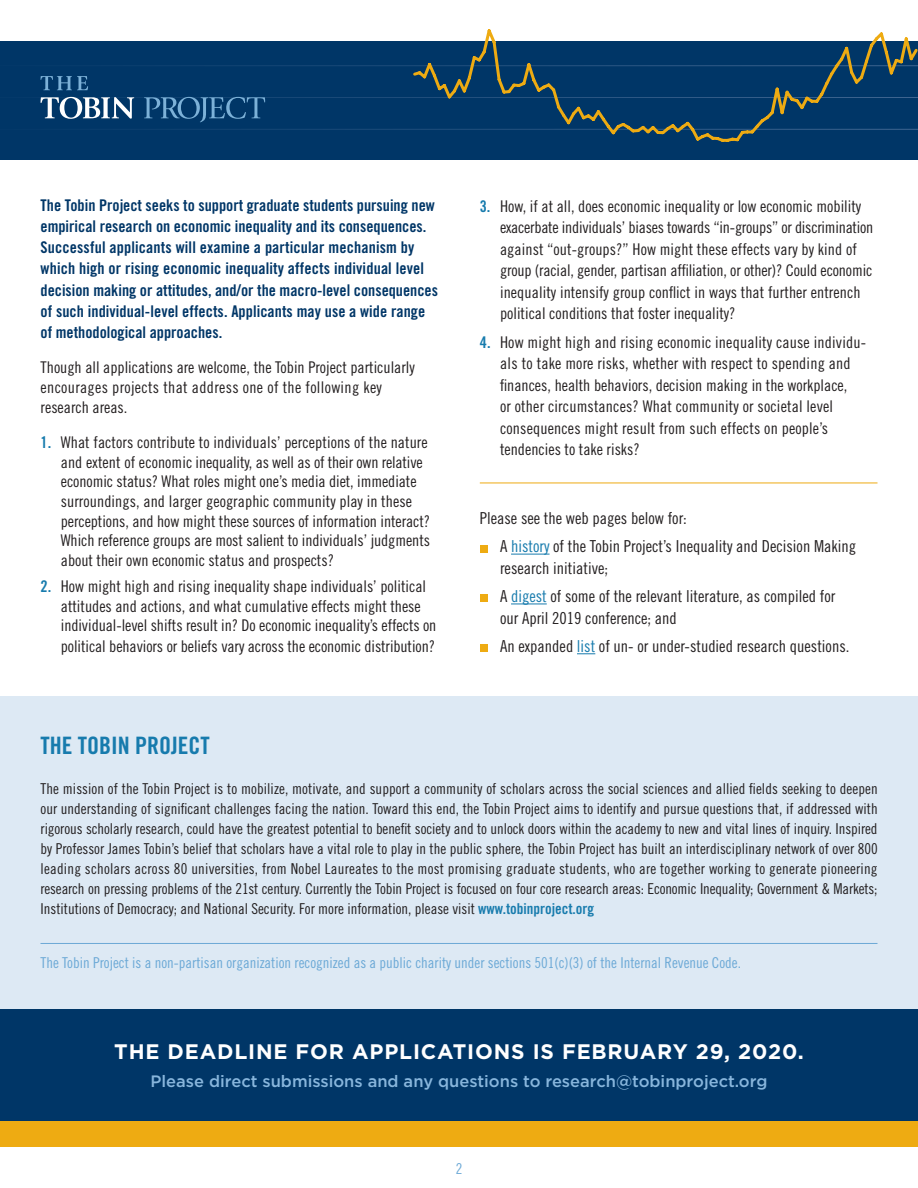
<style>
.page{position:relative;width:918px;height:1188px;background:#fff}
.page>*{position:absolute;margin:0;border:0;box-sizing:border-box;transform-origin:0 0}
.t1{font:24px "Trade Gothic Bold Cond Twenty";color:#177bad}
.t2{font:700 21px "Gotham";letter-spacing:.04em;color:#fff}
.t3{font:16.5px/21.6px "Trade Gothic Cond Eighteen";color:#231f20}
.t4{font:500 16.5px "Gotham";color:#88b6dc}
.t5{font:16.2px/19.5px "Trade Gothic Cond Eighteen";color:#231f20}
.t6{font:16.2px/21px "Trade Gothic Bold Cond Twenty";color:#003667}
.t7{font:15px/20.1px "Trade Gothic Cond Eighteen";color:#231f20;text-align:justify}
.t8{font:15px "Trade Gothic Cond Eighteen";color:#6ca9d6}
.s1{font-family:"Trade Gothic Bold Cond Twenty";color:#177bad}
.s2{color:#177bad}
</style>
<div class="page">
<div style="left:0;top:42px;width:918px;height:118px;background:#003667"></div>
<hr style="left:0;top:97px;width:918px;height:1px;background:#4a6e98">
<hr style="left:0;top:65px;width:918px;height:1px;background:#4a6e98">
<hr style="left:0;top:129px;width:918px;height:1px;background:#4a6e98">
<div style="left:0;top:697px;width:918px;height:375px;background:#dde9f4"></div>
<hr style="left:40px;top:943px;width:838px;height:1px;background:#6ca9d6">
<div style="left:0;top:1120px;width:918px;height:28px;background:#eeab12"></div>
<hr style="left:511px;top:554px;width:39px;height:1px;background:#177bad">
<hr style="left:511px;top:604px;width:36px;height:1px;background:#177bad">
<svg style="left:577px;top:653px;width:18px;height:1px"></svg>
<div style="left:480px;top:545px;width:8px;height:7px;background:#eeab12"></div>
<div style="left:480px;top:595px;width:8px;height:7px;background:#eeab12"></div>
<div style="left:480px;top:644px;width:8px;height:8px;background:#eeab12"></div>
<div style="left:0;top:1009px;width:918px;height:111px;background:#003667"></div>
<svg style="left:40px;top:97px;width:94px;height:22px"></svg>
<svg style="left:144px;top:97px;width:121px;height:25px"></svg>
<svg style="left:40px;top:76px;width:48px;height:14px"></svg>
<svg style="left:411px;top:29px;width:507px;height:113px"></svg>
<hr style="left:480px;top:483px;width:398px;height:1px;background:#eeab12">
<p class="t6" style="left:41px;top:195px;width:399px">The Tobin Project seeks to support graduate students pursuing new empirical research on economic inequality and its consequences.<br>Successful applicants will examine a particular mechanism by which high or rising economic inequality affects individual level decision making or attitudes, and/or the macro-level consequences of such individual-level effects. Applicants may use a wide range of methodological approaches.</p>
<p class="t5" style="left:41px;top:358px;width:376px">Though all applications are welcome, the Tobin Project particularly encourages projects that address one of the following key research areas.</p>
<p class="t5" style="left:61px;top:433px;width:371px;text-indent:-20px"><span class="s1">1.</span> What factors contribute to individuals’ perceptions of the nature and extent of economic inequality, as well as of their own relative economic status? What roles might one’s media diet, immediate surroundings, and larger geographic community play in these perceptions, and how might these sources of information interact?<br>Which reference groups are most salient to individuals’ judgments about their own economic status and prospects?</p>
<p class="t5" style="left:61px;top:576px;width:377px;text-indent:-20px"><span class="s1">2.</span> How might high and rising inequality shape individuals’ political attitudes and actions, and what cumulative effects might these individual-level shifts result in? Do economic inequality’s effects on</p>
<p class="t5" style="left:61px;top:636px;width:376px">political behaviors or beliefs vary across the economic distribution?</p>
<p class="t5" style="left:500px;top:195px;width:375px;line-height:21.6px;text-indent:-20px"><span class="s1">3.</span> How, if at all, does economic inequality or low economic mobility exacerbate individuals’ biases towards “in-groups” or discrimination against “out-groups?” How might these effects vary by kind of group (racial, gender, partisan affiliation, or other)? Could economic inequality intensify group conflict in ways that further entrench political conditions that foster inequality?</p>
<p class="t5" style="left:500px;top:331px;width:368px;line-height:21.6px;text-indent:-20px"><span class="s1">4.</span> How might high and rising economic inequality cause individu&shy;als to take more risks, whether with respect to spending and finances, health behaviors, decision making in the workplace,<br>or other circumstances? What community or societal level consequences might result from such effects on people’s tendencies to take risks?</p>
<p class="t3" style="left:480px;top:507px;width:209px">Please see the web pages below for:</p>
<p class="t3" style="left:500px;top:536px;width:358px">A <span class="s2">history</span> of the Tobin Project’s Inequality and Decision Making research initiative;</p>
<p class="t3" style="left:500px;top:585px;width:337px">A <span class="s2">digest</span> of some of the relevant literature, as compiled for our April 2019 conference; and</p>
<p class="t3" style="left:500px;top:635px;width:351px">An expanded <span class="s2">list</span> of un- or under-studied research questions.</p>
<p class="t1" style="left:41px;top:731px;width:171px">THE TOBIN PROJECT</p>
<p class="t7" style="left:41px;top:779px;width:839px">The mission of the Tobin Project is to mobilize, motivate, and support a community of scholars across the social sciences and allied fields seeking to deepen our understanding of significant challenges facing the nation. Toward this end, the Tobin Project aims to identify and pursue questions that, if addressed with rigorous scholarly research, could have the greatest potential to benefit society and to unlock doors within the academy to new and vital lines of inquiry. Inspired by Professor James Tobin’s belief that scholars have a vital role to play in the public sphere, the Tobin Project has built an interdisciplinary network of over 800 leading scholars across 80 universities, from Nobel Laureates to the most promising graduate students, who are together working to generate pioneering research on pressing problems of the 21st century. Currently the Tobin Project is focused on four core research areas: Economic Inequality; Government &amp; Markets; Institutions of Democracy; and National Security. For more information, please visit <span class="s1">www.tobinproject.org</span></p>
<p class="t8" style="left:41px;top:954px;width:702px">The Tobin Project is a non-partisan organization recognized as a public charity under sections 501(c)(3) of the Internal Revenue Code.</p>
<p class="t2" style="left:114px;top:1039px;width:691px">THE DEADLINE FOR APPLICATIONS IS FEBRUARY 29, 2020.</p>
<p class="t4" style="left:151px;top:1071px;width:618px">Please direct submissions and any questions to research@tobinproject.org</p>
<p class="t8" style="left:456px;top:1159px;width:8px">2</p>
</div>
